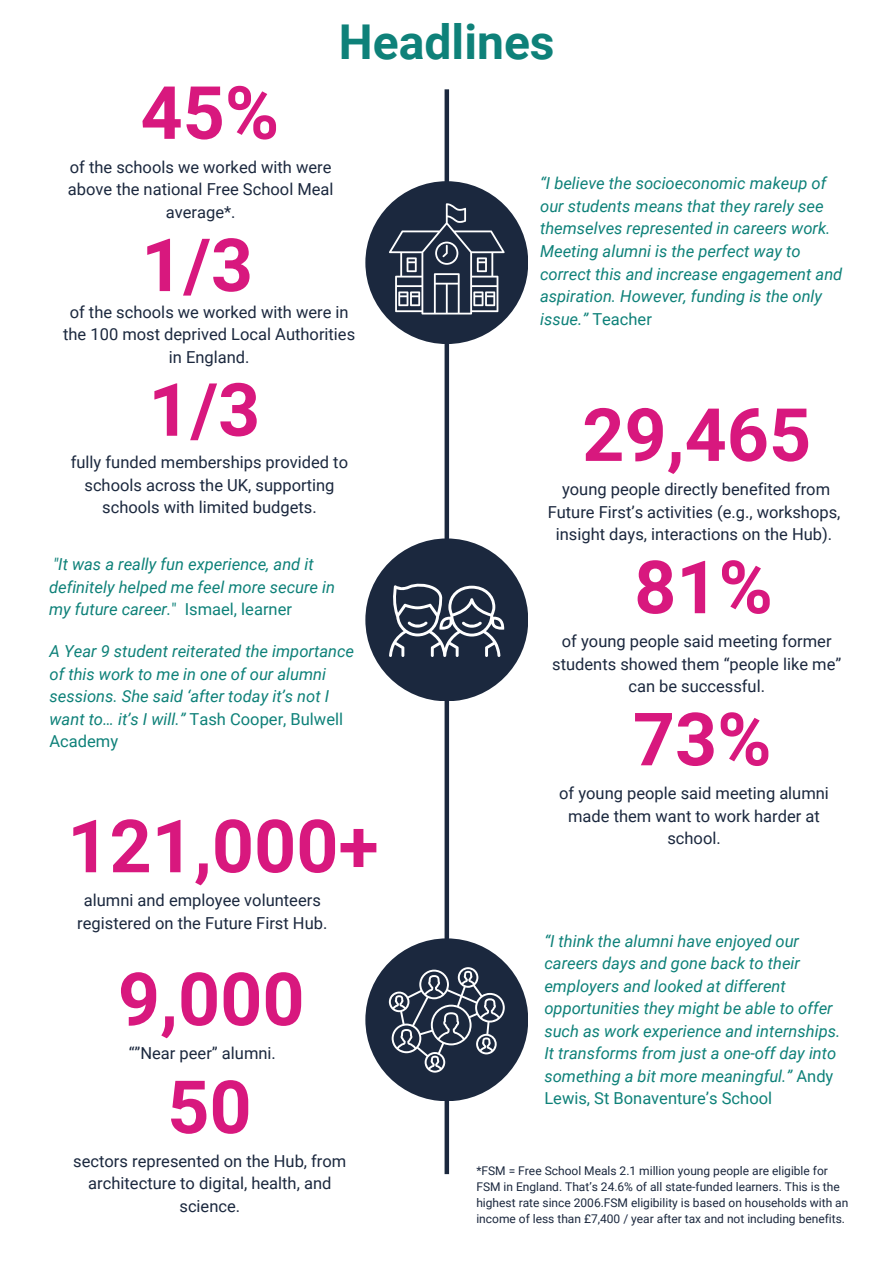
<style>
.page{position:relative;width:894px;height:1264px;background:#fff}
.page>*{position:absolute;margin:0;border:0;box-sizing:border-box;transform-origin:0 0}
.t1{font:700 73.5px "Roboto";color:#d8187e}
.t2{font:700 48px "Roboto";color:#0e8179}
.t3{font:italic 16.5px/22.5px "Roboto";color:#0e8179}
.t4{font:16.5px/22.5px "Roboto";color:#1b283e;text-align:center}
.t5{font:12px/16px "Roboto";color:#1b283e}
.s1{font-style:normal}
</style>
<div class="page">
<div style="left:444px;top:89px;width:5px;height:1085px;background:#1b283e"></div>
<div style="left:365px;top:938px;width:163px;height:163px;background:#1b283e;border-radius:50%"></div>
<svg style="left:389px;top:967px;width:115px;height:105px"></svg>
<div style="left:365px;top:181px;width:163px;height:163px;background:#1b283e;border-radius:50%"></div>
<svg style="left:389px;top:203px;width:115px;height:111px"></svg>
<div style="left:365px;top:538px;width:163px;height:163px;background:#1b283e;border-radius:50%"></div>
<svg style="left:389px;top:583px;width:115px;height:74px"></svg>
<h3 class="t2" style="left:339px;top:14px;width:217px">Headlines</h3>
<h3 class="t1" style="left:140px;top:71px;width:140px">45%</h3>
<p class="t4" style="left:68px;top:156px;width:267px">of the schools we worked with were above the national Free School Meal average*.</p>
<h1 class="t1" style="left:141px;top:223px;width:113px">1/3</h1>
<p class="t4" style="left:63px;top:301px;width:293px">of the schools we worked with were in the 100 most deprived Local Authorities in England.</p>
<h3 class="t1" style="left:148px;top:367px;width:113px">1/3</h3>
<p class="t4" style="left:71px;top:451px;width:279px">fully funded memberships provided to schools across the UK, supporting schools with limited budgets.</p>
<h2 class="t3" style="left:49px;top:553px;width:287px">"It was a really fun experience, and it definitely helped me feel more secure in my future career.<span class="s1">" Ismael, learner</span></h2>
<h1 class="t3" style="left:49px;top:640px;width:306px">A Year 9 student reiterated the importance of this work to me in one of our alumni sessions. She said ‘after today it’s not I want to… it’s I will.” <span class="s1">Tash Cooper, Bulwell Academy</span></h1>
<h1 class="t1" style="left:67px;top:804px;width:312px">121,000+</h1>
<p class="t4" style="left:77px;top:889px;width:251px">alumni and employee volunteers registered on the Future First Hub.</p>
<h1 class="t1" style="left:118px;top:957px;width:188px">9,000</h1>
<h3 class="t4" style="left:129px;top:1042px;width:149px">“”Near peer” alumni.</h3>
<h3 class="t1" style="left:167px;top:1064px;width:86px">50</h3>
<h3 class="t4" style="left:73px;top:1149px;width:274px">sectors represented on the Hub, from architecture to digital, health, and science.</h3>
<h3 class="t3" style="left:540px;top:172px;width:303px">“I believe the socioeconomic makeup of our students means that they rarely see themselves represented in careers work.<br>Meeting alumni is the perfect way to correct this and increase engagement and aspiration. However, funding is the only issue.” <span class="s1">Teacher</span></h3>
<h3 class="t1" style="left:582px;top:393px;width:230px">29,465</h3>
<h1 class="t4" style="left:547px;top:478px;width:294px">young people directly benefited from<br>Future First’s activities (e.g., workshops, insight days, interactions on the Hub).</h1>
<h1 class="t1" style="left:634px;top:545px;width:140px">81%</h1>
<h1 class="t4" style="left:552px;top:630px;width:290px">of young people said meeting former students showed them “people like me” can be successful.</h1>
<h3 class="t1" style="left:632px;top:697px;width:140px">73%</h3>
<h3 class="t4" style="left:559px;top:782px;width:271px">of young people said meeting alumni made them want to work harder at school.</h3>
<h3 class="t3" style="left:544px;top:929px;width:297px">“I think the alumni have enjoyed our careers days and gone back to their employers and looked at different opportunities they might be able to offer such as work experience and internships.<br>It transforms from just a one-off day into something a bit more meaningful.” <span class="s1">Andy Lewis, St Bonaventure’s School</span></h3>
<h1 class="t5" style="left:476px;top:1163px;width:373px">*FSM = Free School Meals 2.1 million young people are eligible for FSM in England. That’s 24.6% of all state-funded learners. This is the highest rate since 2006.FSM eligibility is based on households with an income of less than £7,400 / year after tax and not including benefits.</h1>
</div>
